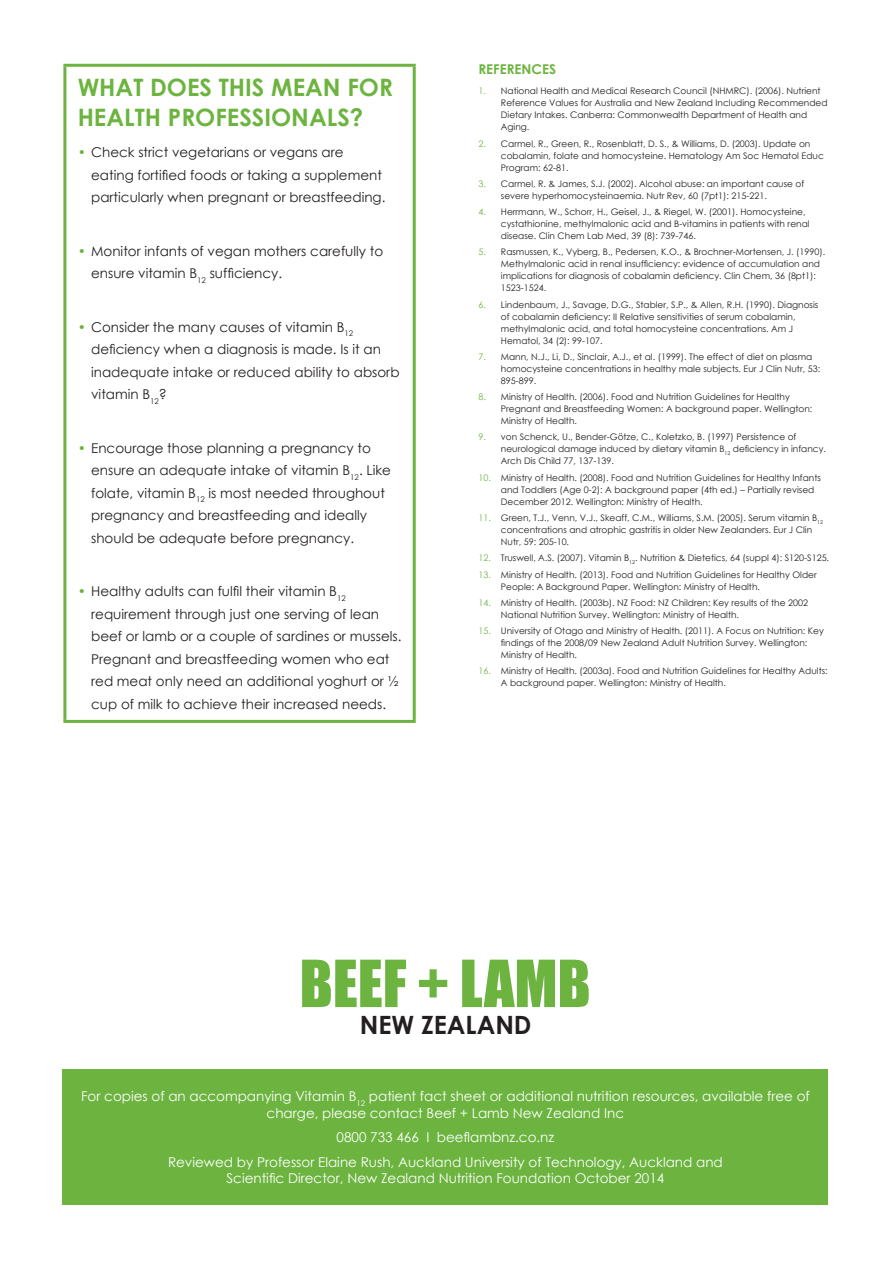
<style>
.page{position:relative;width:893px;height:1263px;background:#fff}
.page>*{position:absolute;margin:0;border:0;box-sizing:border-box;transform-origin:0 0}
.t1{font:60px "Impact";color:#6cb43f}
.t2{font:700 25.2px "Century Gothic";color:#231f20}
.HEADING{font:700 24px/30px "Century Gothic";color:#6cb43f}
.t3{font:13.5px/22.5px "Century Gothic";color:#231f20}
.t4{font:13.5px/16.2px "Century Gothic";color:#fff;text-align:center}
.SUB_HEADING{font:700 13.5px "Century Gothic";color:#6cb43f}
.t5{font:9px/12px "Century Gothic";color:#231f20}
.s1{color:#6cb43f}
</style>
<div class="page">
<div style="left:63px;top:1069px;width:765px;height:136px;background:#6cb43f"></div>
<hr style="left:63px;top:64px;width:353px;height:3px;background:#6cb43f">
<hr style="left:63px;top:67px;width:3px;height:653px;background:#6cb43f">
<hr style="left:413px;top:67px;width:3px;height:653px;background:#6cb43f">
<hr style="left:63px;top:720px;width:353px;height:3px;background:#6cb43f">
<p class="HEADING" style="left:78px;top:71px;width:317px">WHAT DOES THIS MEAN FOR<br>HEALTH PROFESSIONALS?</p>
<p class="t3" style="left:91px;top:141px;width:296px;text-indent:-14px"><span class="s1">•</span> Check strict vegetarians or vegans are eating fortified foods or taking a supplement particularly when pregnant or breastfeeding.</p>
<p class="t3" style="left:91px;top:239px;width:294px;text-indent:-14px"><span class="s1">•</span> Monitor infants of vegan mothers carefully to ensure vitamin B<sub>12</sub> sufficiency.</p>
<p class="t3" style="left:91px;top:315px;width:310px;text-indent:-14px"><span class="s1">•</span> Consider the many causes of vitamin B<sub>12 </sub>deficiency when a diagnosis is made. Is it an inadequate intake or reduced ability to absorb vitamin B<sub>12</sub>?</p>
<p class="t3" style="left:91px;top:436px;width:301px;text-indent:-14px"><span class="s1">•</span> Encourage those planning a pregnancy to ensure an adequate intake of vitamin B<sub>12</sub>. Like folate, vitamin B<sub>12</sub> is most needed throughout pregnancy and breastfeeding and ideally should be adequate before pregnancy.</p>
<p class="t3" style="left:91px;top:580px;width:312px;text-indent:-14px"><span class="s1">•</span> Healthy adults can fulfil their vitamin B<sub>12 </sub>requirement through just one serving of lean beef or lamb or a couple of sardines or mussels.<br>Pregnant and breastfeeding women who eat red meat only need an additional yoghurt or ½ cup of milk to achieve their increased needs.</p>
<p class="SUB_HEADING" style="left:478px;top:59px;width:79px">REFERENCES</p>
<p class="t5" style="left:501px;top:85px;width:328px;text-indent:-22px"><span class="s1">1.</span> National Health and Medical Research Council (NHMRC). (2006). Nutrient Reference Values for Australia and New Zealand Including Recommended Dietary Intakes. Canberra: Commonwealth Department of Health and Aging.</p>
<p class="t5" style="left:501px;top:137px;width:324px;text-indent:-22px"><span class="s1">2.</span> Carmel, R., Green, R., Rosenblatt, D. S., &amp; Williams, D. (2003). Update on cobalamin, folate and homocysteine. Hematology Am Soc Hematol Educ<br>Program: 62-81.</p>
<p class="t5" style="left:501px;top:178px;width:305px;text-indent:-22px"><span class="s1">3.</span> Carmel, R. &amp; James, S.J. (2002). Alcohol abuse: an important cause of severe hyperhomocysteinaemia. Nutr Rev, 60 (7pt1): 215-221.</p>
<p class="t5" style="left:501px;top:206px;width:310px;text-indent:-22px"><span class="s1">4.</span> Herrmann, W., Schorr, H., Geisel, J., &amp; Riegel, W. (2001). Homocysteine, cystathionine, methylmalonic acid and B-vitamins in patients with renal disease. Clin Chem Lab Med, 39 (8): 739-746.</p>
<p class="t5" style="left:501px;top:246px;width:326px;text-indent:-22px"><span class="s1">5.</span> Rasmussen, K., Vyberg, B., Pedersen, K.O., &amp; Brochner-Mortensen, J. (1990).<br>Methylmalonic acid in renal insufficiency: evidence of accumulation and implications for diagnosis of cobalamin deficiency. Clin Chem, 36 (8pt1):<br>1523-1524.</p>
<p class="t5" style="left:501px;top:298px;width:319px;text-indent:-22px"><span class="s1">6.</span> Lindenbaum, J., Savage, D.G., Stabler, S.P., &amp; Allen, R.H. (1990). Diagnosis of cobalamin deficiency: II Relative sensitivities of serum cobalamin, methylmalonic acid, and total homocysteine concentrations. Am J Hematol, 34 (2): 99-107.</p>
<p class="t5" style="left:501px;top:351px;width:321px;text-indent:-22px"><span class="s1">7.</span> Mann, N.J., Li, D., Sinclair, A.J., et al. (1999). The effect of diet on plasma homocysteine concentrations in healthy male subjects. Eur J Clin Nutr, 53:<br>895-899.</p>
<p class="t5" style="left:501px;top:391px;width:313px;text-indent:-22px"><span class="s1">8.</span> Ministry of Health. (2006). Food and Nutrition Guidelines for Healthy<br>Pregnant and Breastfeeding Women: A background paper. Wellington:<br>Ministry of Health.</p>
<p class="t5" style="left:501px;top:431px;width:327px;text-indent:-22px"><span class="s1">9.</span> von Schenck, U., Bender-Götze, C., Koletzko, B. (1997) Persistence of neurological damage induced by dietary vitamin B<sub>12</sub> deficiency in infancy.<br>Arch Dis Child 77, 137-139.</p>
<p class="t5" style="left:501px;top:471px;width:322px;text-indent:-22px"><span class="s1">10.</span> Ministry of Health. (2008). Food and Nutrition Guidelines for Healthy Infants and Toddlers (Age 0-2): A background paper (4th ed.) – Partially revised<br>December 2012. Wellington: Ministry of Health.</p>
<p class="t5" style="left:501px;top:512px;width:324px;text-indent:-22px"><span class="s1">11.</span> Green, T.J., Venn, V.J., Skeaff, C.M., Williams, S.M. (2005). Serum vitamin B<sub>12 </sub>concentrations and atrophic gastritis in older New Zealanders. Eur J Clin<br>Nutr, 59: 205-10.</p>
<p class="t5" style="left:478px;top:552px;width:352px"><span class="s1">12.</span> Truswell, A.S. (2007). Vitamin B<sub>12</sub>. Nutrition &amp; Dietetics, 64 (suppl 4): S120-S125.</p>
<p class="t5" style="left:501px;top:568px;width:317px;text-indent:-22px"><span class="s1">13.</span> Ministry of Health. (2013). Food and Nutrition Guidelines for Healthy Older<br>People: A Background Paper. Wellington: Ministry of Health.</p>
<p class="t5" style="left:501px;top:596px;width:309px;text-indent:-22px"><span class="s1">14.</span> Ministry of Health. (2003b). NZ Food: NZ Children: Key results of the 2002<br>National Nutrition Survey. Wellington: Ministry of Health.</p>
<p class="t5" style="left:501px;top:625px;width:325px;text-indent:-22px"><span class="s1">15.</span> University of Otago and Ministry of Health. (2011). A Focus on Nutrition: Key findings of the 2008/09 New Zealand Adult Nutrition Survey. Wellington:<br>Ministry of Health.</p>
<p class="t5" style="left:501px;top:665px;width:328px;text-indent:-22px"><span class="s1">16.</span> Ministry of Health. (2003a). Food and Nutrition Guidelines for Healthy Adults:<br>A background paper. Wellington: Ministry of Health.</p>
<p class="t1" style="left:300px;top:937px;width:292px">BEEF + LAMB</p>
<p class="t2" style="left:360px;top:1005px;width:173px">NEW ZEALAND</p>
<p class="t4" style="left:81px;top:1088px;width:730px">For copies of an accompanying Vitamin B<sub>12</sub> patient fact sheet or additional nutrition resources, available free of charge, please contact Beef + Lamb New Zealand Inc</p>
<p class="t4" style="left:337px;top:1129px;width:219px">0800 733 466 I beeflambnz.co.nz</p>
<p class="t4" style="left:168px;top:1154px;width:556px">Reviewed by Professor Elaine Rush, Auckland University of Technology, Auckland and<br>Scientific Director, New Zealand Nutrition Foundation October 2014</p>
</div>
